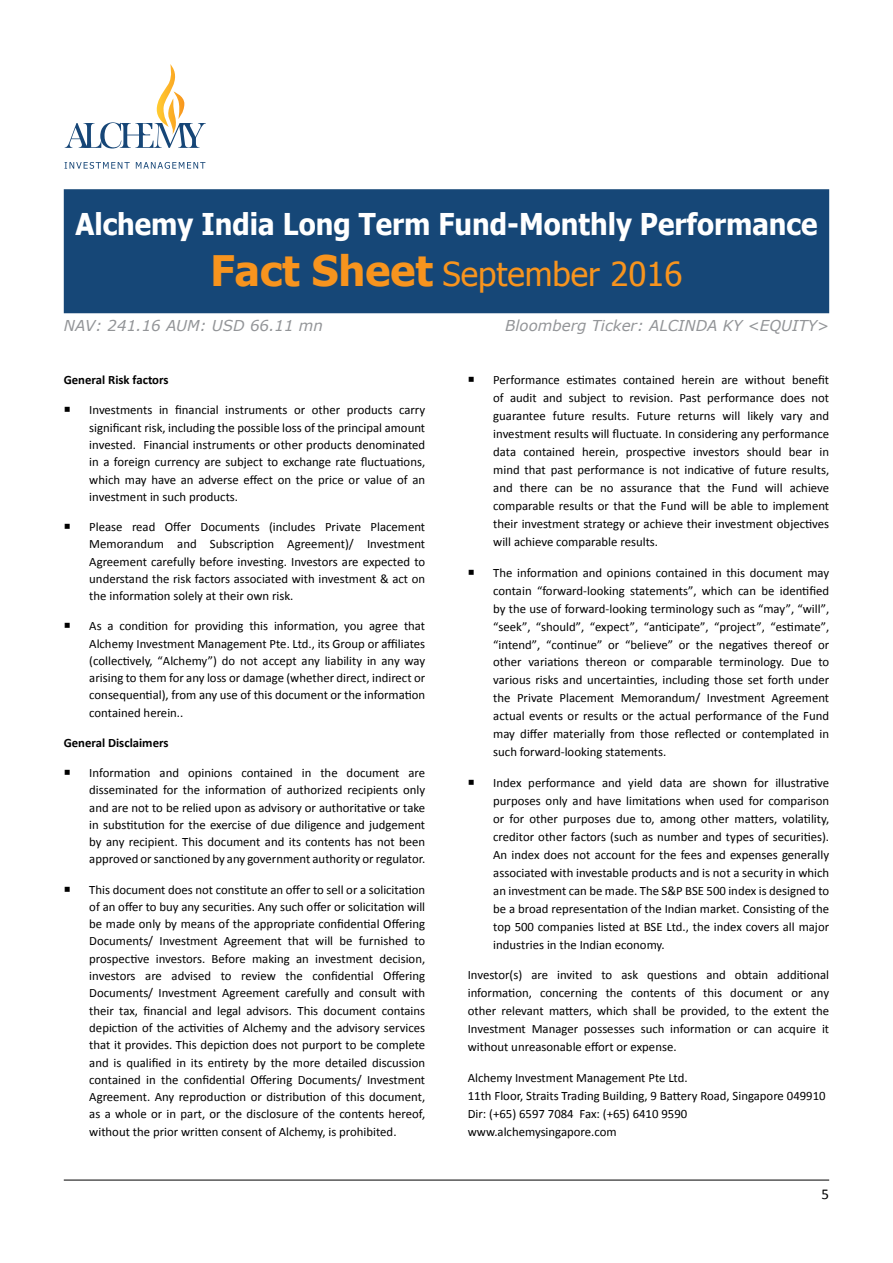
<style>
.page{position:relative;width:893px;height:1263px;background:#fff}
.page>*{position:absolute;margin:0;border:0;box-sizing:border-box;transform-origin:0 0}
.t1{font:33px "Tahoma";color:#f7941e}
.t2{font:700 30px "Tahoma";color:#fff;scale:.92 1}
.t3{font:italic 15px "Verdana";color:#939598}
.t4{font:15px "Calibri";color:#000}
.t5{font:12.75px/18px "Calibri";color:#000;text-align:justify}
.t6{font:700 12.75px "Calibri";color:#000}
.s1{font-weight:700;font-size:42px}
</style>
<div class="page">
<svg style="left:65px;top:64px;width:141px;height:84px"></svg>
<svg style="left:65px;top:162px;width:65px;height:7px"></svg>
<svg style="left:136px;top:162px;width:69px;height:7px"></svg>
<hr style="left:64px;top:1180px;width:765px;height:1px;background:#000">
<div style="left:64px;top:189px;width:765px;height:124px;background:#164777;border:2px solid #164777"></div>
<h2 class="t2" style="left:75px;top:203px;width:808px">Alchemy India Long Term Fund-Monthly Performance</h2>
<h1 class="t1" style="left:210px;top:252px;width:473px"><span class="s1">Fact Sheet</span> September 2016</h1>
<p class="t3" style="left:64px;top:315px;width:261px">NAV: 241.16 AUM: USD 66.11 mn</p>
<p class="t3" style="left:505px;top:315px;width:326px">Bloomberg Ticker: ALCINDA KY &lt;EQUITY&gt;</p>
<p class="t6" style="left:64px;top:372px;width:106px">General Risk factors</p>
<p class="t5" style="left:89px;top:401px;width:337px;line-height:17.2px;text-indent:-26px">○ Investments in financial instruments or other products carry significant risk, including the possible loss of the principal amount invested. Financial instruments or other products denominated in a foreign currency are subject to exchange rate fluctuations, which may have an adverse effect on the price or value of an investment in such products.</p>
<p class="t5" style="left:89px;top:517px;width:337px;line-height:17.2px;text-indent:-26px">○ Please read Offer Documents (includes Private Placement Memorandum and Subscription Agreement)/ Investment Agreement carefully before investing. Investors are expected to understand the risk factors associated with investment &amp; act on the information solely at their own risk.</p>
<p class="t5" style="left:89px;top:617px;width:337px;line-height:17.2px;text-indent:-26px">○ As a condition for providing this information, you agree that Alchemy Investment Management Pte. Ltd., its Group or affiliates (collectively, “Alchemy”) do not accept any liability in any way arising to them for any loss or damage (whether direct, indirect or consequential), from any use of this document or the information contained herein..</p>
<p class="t6" style="left:64px;top:734px;width:106px">General Disclaimers</p>
<p class="t5" style="left:89px;top:763px;width:337px;line-height:17.2px;text-indent:-26px">○ Information and opinions contained in the document are disseminated for the information of authorized recipients only and are not to be relied upon as advisory or authoritative or take in substitution for the exercise of due diligence and judgement by any recipient. This document and its contents has not been approved or sanctioned by any government authority or regulator.</p>
<p class="t5" style="left:89px;top:880px;width:337px;line-height:17.2px;text-indent:-26px">○ This document does not constitute an offer to sell or a solicitation of an offer to buy any securities. Any such offer or solicitation will be made only by means of the appropriate confidential Offering Documents/ Investment Agreement that will be furnished to prospective investors. Before making an investment decision, investors are advised to review the confidential Offering Documents/ Investment Agreement carefully and consult with their tax, financial and legal advisors. This document contains depiction of the activities of Alchemy and the advisory services that it provides. This depiction does not purport to be complete and is qualified in its entirety by the more detailed discussion contained in the confidential Offering Documents/ Investment Agreement. Any reproduction or distribution of this document, as a whole or in part, or the disclosure of the contents hereof, without the prior written consent of Alchemy, is prohibited.</p>
<p class="t5" style="left:493px;top:371px;width:337px;text-indent:-26px">○ Performance estimates contained herein are without benefit of audit and subject to revision. Past performance does not guarantee future results. Future returns will likely vary and investment results will fluctuate. In considering any performance data contained herein, prospective investors should bear in mind that past performance is not indicative of future results, and there can be no assurance that the Fund will achieve comparable results or that the Fund will be able to implement their investment strategy or achieve their investment objectives will achieve comparable results.</p>
<p class="t5" style="left:493px;top:563px;width:337px;text-indent:-26px">○ The information and opinions contained in this document may contain “forward-looking statements”, which can be identified by the use of forward-looking terminology such as “may”, “will”, “seek”, “should”, “expect”, “anticipate”, “project”, “estimate”, “intend”, “continue” or “believe” or the negatives thereof or other variations thereon or comparable terminology. Due to various risks and uncertainties, including those set forth under the Private Placement Memorandum/ Investment Agreement actual events or results or the actual performance of the Fund may differ materially from those reflected or contemplated in such forward-looking statements.</p>
<p class="t5" style="left:493px;top:773px;width:337px;text-indent:-26px">○ Index performance and yield data are shown for illustrative purposes only and have limitations when used for comparison or for other purposes due to, among other matters, volatility, creditor other factors (such as number and types of securities).<br>An index does not account for the fees and expenses generally associated with investable products and is not a security in which an investment can be made. The S&amp;P BSE 500 index is designed to be a broad representation of the Indian market. Consisting of the top 500 companies listed at BSE Ltd., the index covers all major industries in the Indian economy.</p>
<p class="t5" style="left:468px;top:965px;width:363px">Investor(s) are invited to ask questions and obtain additional information, concerning the contents of this document or any other relevant matters, which shall be provided, to the extent the Investment Manager possesses such information or can acquire it without unreasonable effort or expense.</p>
<p class="t5" style="left:468px;top:1068px;width:359px;text-align:left">Alchemy Investment Management Pte Ltd.<br>11th Floor, Straits Trading Building, 9 Battery Road, Singapore 049910<br>Dir: (+65) 6597 7084 Fax: (+65) 6410 9590 www.alchemysingapore.com</p>
<p class="t4" style="left:822px;top:1185px;width:9px">5</p>
</div>
